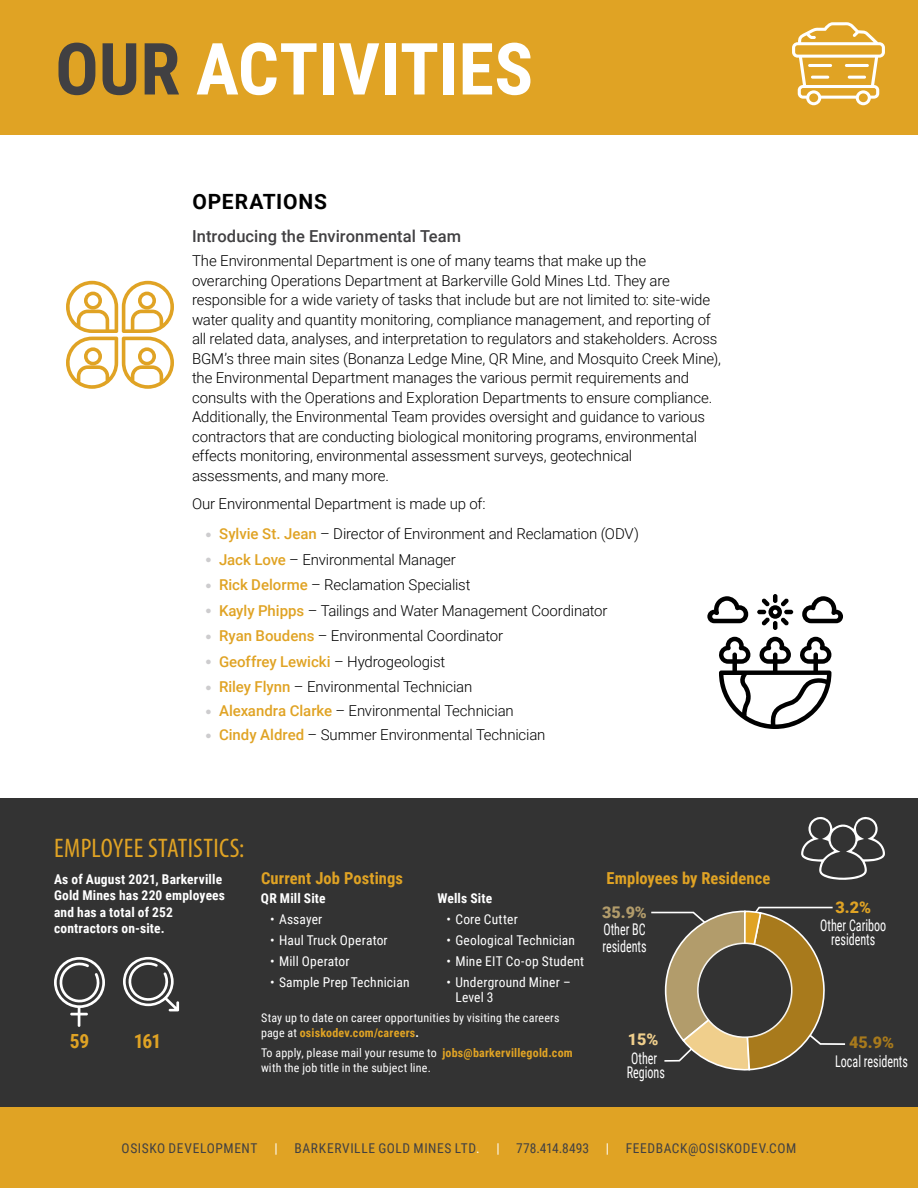
<style>
.page{position:relative;width:918px;height:1188px;background:#fff}
.page>*{position:absolute;margin:0;border:0;box-sizing:border-box;transform-origin:0 0}
.t1{font:700 72px "Roboto Condensed";color:#fff}
.t2{font:condensed 27px "Myriad Pro";letter-spacing:.01em;color:#e0a324}
.t3{font:700 21px "Roboto";letter-spacing:.04em;color:#000}
.t4{font:700 19.5px "Roboto Condensed";color:#e0a324}
.t5{font:700 16.5px "Roboto Condensed";letter-spacing:.005em;color:#e0a324}
.t6{font:500 16.5px "Roboto";letter-spacing:.005em;color:#414042}
.t7{font:16.05px/14.5px "Roboto Condensed";color:#fff;scale:.75 1}
.t8{font:900 16.05px "Roboto";color:#b29c6b}
.t9{font:900 16.05px "Roboto";color:#a87a1c}
.t10{font:900 16.05px "Roboto";color:#e0a324}
.t11{font:900 16.05px "Roboto";color:#f0cf8c}
.t12{font:300 15px/19.5px "Roboto";letter-spacing:-.01em;color:#000}
.t13{font:500 15px "Roboto";letter-spacing:-.005em;color:#e0a324}
.t14{font:13.5px/15px "Roboto Condensed";letter-spacing:.015em;color:#fff}
.t15{font:700 13.5px/16.5px "Roboto Condensed";letter-spacing:.01em;color:#fff}
.t16{font:13.5px "Roboto Condensed";letter-spacing:.04em;color:#414042}
.t17{font:12px/15px "Roboto Condensed";letter-spacing:.015em;color:#fff}
.s1{color:#414042}
.s2{font-family:"Myriad Pro";font-weight:600;font-size:19.5px;color:#cdccce}
.s3{font-weight:500;color:#e0a324}
.s4{font-weight:300;color:#000}
.s5{font-weight:700;color:#e0a324}
.s6{font-weight:700}
.s7{color:#fff}
</style>
<div class="page">
<div style="left:0;top:1107px;width:918px;height:81px;background:#e0a324"></div>
<div style="left:0;top:0;width:918px;height:135px;background:#e0a324"></div>
<svg style="left:792px;top:22px;width:93px;height:83px"></svg>
<hr style="left:808px;top:64px;width:24px;height:3px;background:#fff;border-radius:2px">
<hr style="left:811px;top:76px;width:18px;height:3px;background:#fff;border-radius:2px">
<hr style="left:845px;top:64px;width:24px;height:3px;background:#fff;border-radius:2px">
<hr style="left:848px;top:76px;width:18px;height:3px;background:#fff;border-radius:2px">
<div style="left:0;top:798px;width:918px;height:309px;background:#333"></div>
<svg style="left:801px;top:816px;width:84px;height:64px"></svg>
<svg style="left:651px;top:906px;width:195px;height:165px"></svg>
<div style="left:698px;top:943px;width:94px;height:94px;background:#333;border-radius:50%"></div>
<div style="left:697px;top:942px;width:96px;height:96px;border:2px solid #fff;border-radius:50%"></div>
<svg style="left:54px;top:957px;width:51px;height:70px"></svg>
<svg style="left:123px;top:957px;width:56px;height:54px"></svg>
<svg style="left:757px;top:594px;width:36px;height:36px"></svg>
<svg style="left:707px;top:596px;width:41px;height:27px"></svg>
<svg style="left:802px;top:596px;width:41px;height:27px"></svg>
<svg style="left:719px;top:637px;width:112px;height:92px"></svg>
<svg style="left:66px;top:281px;width:108px;height:108px"></svg>
<h1 class="t1" style="left:55px;top:18px;width:479px"><span class="s1">OUR</span> ACTIVITIES</h1>
<h3 class="t3" style="left:192px;top:187px;width:136px">OPERATIONS</h3>
<p class="t6" style="left:192px;top:225px;width:271px">Introducing the Environmental Team</p>
<p class="t12" style="left:192px;top:250px;width:531px">The Environmental Department is one of many teams that make up the overarching Operations Department at Barkerville Gold Mines Ltd. They are responsible for a wide variety of tasks that include but are not limited to: site-wide water quality and quantity monitoring, compliance management, and reporting of all related data, analyses, and interpretation to regulators and stakeholders. Across BGM’s three main sites (Bonanza Ledge Mine, QR Mine, and Mosquito Creek Mine), the Environmental Department manages the various permit requirements and consults with the Operations and Exploration Departments to ensure compliance.<br>Additionally, the Environmental Team provides oversight and guidance to various contractors that are conducting biological monitoring programs, environmental effects monitoring, environmental assessment surveys, geotechnical assessments, and many more.</p>
<p class="t12" style="left:192px;top:493px;width:295px">Our Environmental Department is made up of:</p>
<p class="t12" style="left:206px;top:523px;width:435px"><span class="s2">•</span> <span class="s3">Sylvie St. Jean</span> – Director of Environment and Reclamation (ODV)</p>
<p class="t12" style="left:206px;top:549px;width:252px"><span class="s2">•</span> <span class="s3">Jack Love</span> – Environmental Manager</p>
<p class="t12" style="left:206px;top:574px;width:267px"><span class="s2">•</span> <span class="s3">Rick Delorme</span> – Reclamation Specialist</p>
<p class="t12" style="left:206px;top:600px;width:404px"><span class="s2">•</span> <span class="s3">Kayly Phipps</span> – Tailings and Water Management Coordinator</p>
<p class="t12" style="left:206px;top:625px;width:299px"><span class="s2">•</span> <span class="s3">Ryan Boudens</span> – Environmental Coordinator</p>
<p class="t13" style="left:206px;top:651px;width:241px"><span class="s2">•</span> Geoffrey Lewicki <span class="s4">– Hydrogeologist</span></p>
<p class="t12" style="left:206px;top:676px;width:268px"><span class="s2">•</span> <span class="s3">Riley Flynn</span> – Environmental Technician</p>
<p class="t12" style="left:206px;top:700px;width:310px"><span class="s2">•</span> <span class="s3">Alexandra Clarke</span> – Environmental Technician</p>
<p class="t12" style="left:206px;top:724px;width:342px"><span class="s2">•</span> <span class="s3">Cindy Aldred</span> – Summer Environmental Technician</p>
<h2 class="t2" style="left:54px;top:831px;width:192px">EMPLOYEE STATISTICS:</h2>
<p class="t15" style="left:54px;top:870px;width:173px">As of August 2021, Barkerville<br>Gold Mines has 220 employees and has a total of 252 contractors on-site.</p>
<h3 class="t4" style="left:70px;top:1027px;width:21px">59</h3>
<h3 class="t4" style="left:134px;top:1027px;width:29px">161</h3>
<p class="t5" style="left:261px;top:866px;width:144px">Current Job Postings</p>
<p class="t15" style="left:261px;top:889px;width:66px">QR Mill Site</p>
<p class="t14" style="left:270px;top:911px;width:54px">• Assayer</p>
<p class="t14" style="left:270px;top:932px;width:119px">• Haul Truck Operator</p>
<p class="t14" style="left:270px;top:953px;width:81px">• Mill Operator</p>
<p class="t14" style="left:270px;top:974px;width:141px">• Sample Prep Technician</p>
<p class="t15" style="left:437px;top:889px;width:56px">Wells Site</p>
<p class="t14" style="left:446px;top:911px;width:73px">• Core Cutter</p>
<p class="t14" style="left:446px;top:932px;width:130px">• Geological Technician</p>
<p class="t14" style="left:446px;top:953px;width:139px">• Mine EIT Co-op Student</p>
<p class="t14" style="left:455px;top:974px;width:117px;text-indent:-9px">• Underground Miner –<br>Level 3</p>
<p class="t17" style="left:261px;top:1010px;width:300px">Stay up to date on career opportunities by visiting the careers page at <span class="s5">osiskodev.com/careers</span><span class="s6">.</span></p>
<p class="t17" style="left:261px;top:1045px;width:313px">To apply, please mail your resume to <span class="s5">jobs@barkervillegold.com </span>with the job title in the subject line.</p>
<p class="t5" style="left:606px;top:867px;width:165px">Employees by Residence</p>
<p class="t8" style="left:602px;top:901px;width:46px">35.9%</p>
<p class="t7" style="left:602px;top:921px;width:60px;line-height:16.4px">Other BC residents</p>
<p class="t11" style="left:628px;top:1028px;width:32px">15%</p>
<p class="t7" style="left:627px;top:1050px;width:52px">Other<br>Regions</p>
<p class="t16" style="left:122px;top:1138px;width:676px">OSISKO DEVELOPMENT <span class="s7">|</span> BARKERVILLE GOLD MINES LTD<span class="s7">. |</span> 778.414.8493 <span class="s7">|</span> FEEDBACK@OSISKODEV.COM</p>
<p class="t10" style="left:836px;top:896px;width:37px">3.2%</p>
<p class="t7" style="left:820px;top:917px;width:89px;text-align:center">Other Cariboo residents</p>
<p class="t9" style="left:849px;top:1031px;width:46px">45.9%</p>
<p class="t7" style="left:835px;top:1054px;width:99px">Local residents</p>
</div>
